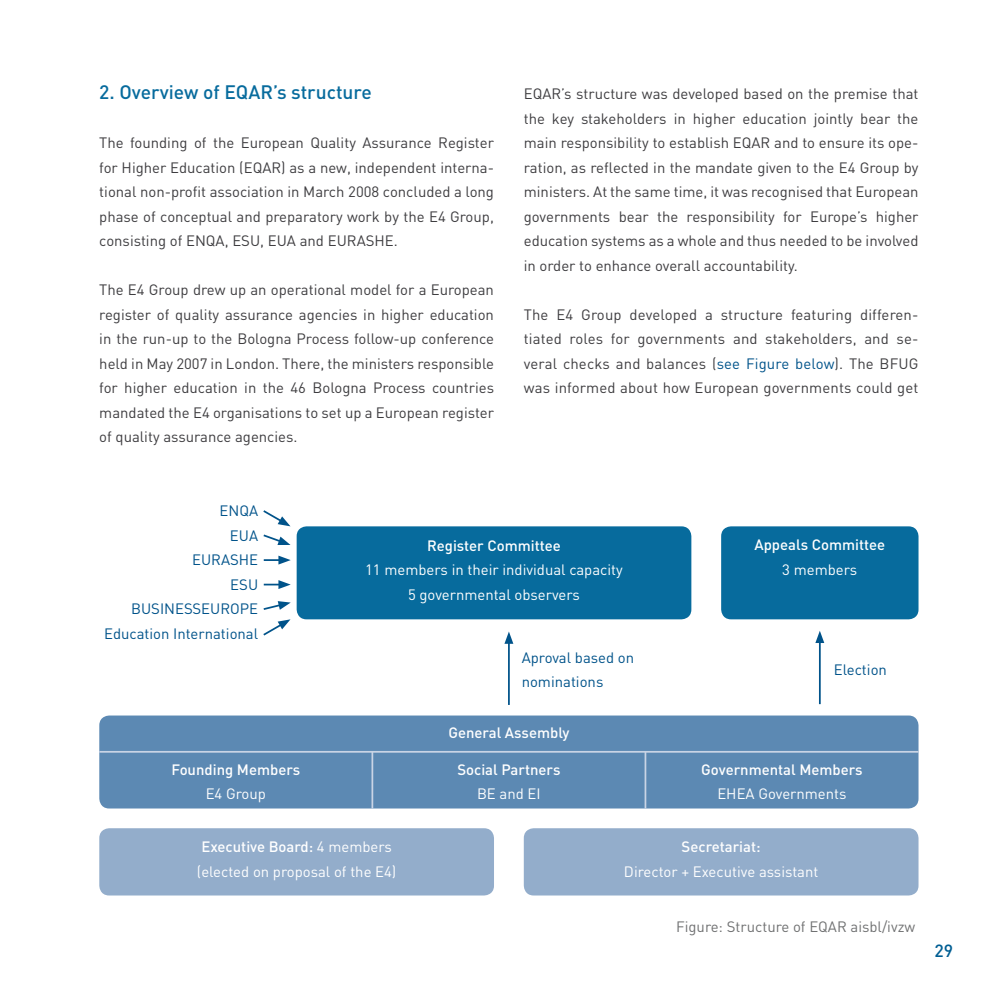
<style>
.page{position:relative;width:993px;height:993px;background:#fff}
.page>*{position:absolute;margin:0;border:0;box-sizing:border-box;transform-origin:0 0}
.t1{font:500 19.25px "DINOT";color:#076b9d}
.t2{font:500 17.5px "DINOT";color:#005e93}
.t3{font:14.88px/24.5px "DINOT";color:#3e3d40}
.t4{font:14.88px/24.5px "DINOT";color:#fff;text-align:center}
.t5{font:500 14.88px "DINOT";color:#fff}
.t6{font:14.88px/24.5px "DINOT";color:#00538a;text-align:right}
.t7{font:14.88px "DINOT";color:#707172}
.s1{color:#00538a}
.s2{font-weight:500}
</style>
<div class="page">
<div style="left:99px;top:715px;width:819px;height:93px;background:#5c89b3;border-radius:10px"></div>
<hr style="left:99px;top:750px;width:819px;height:2px;background:#c9d4e5">
<hr style="left:371px;top:751px;width:2px;height:57px;background:#c9d4e5">
<hr style="left:644px;top:751px;width:2px;height:57px;background:#c9d4e5">
<div style="left:99px;top:828px;width:395px;height:67px;background:#93adcb;border-radius:10px"></div>
<div style="left:523px;top:828px;width:395px;height:67px;background:#93adcb;border-radius:10px"></div>
<div style="left:296px;top:526px;width:395px;height:93px;background:#076b9d;border-radius:10px"></div>
<div style="left:721px;top:526px;width:197px;height:93px;background:#076b9d;border-radius:10px"></div>
<svg style="left:264px;top:555px;width:26px;height:9px"></svg>
<svg style="left:263px;top:510px;width:27px;height:16px"></svg>
<svg style="left:263px;top:619px;width:27px;height:17px"></svg>
<svg style="left:264px;top:580px;width:26px;height:9px"></svg>
<svg style="left:263px;top:534px;width:27px;height:11px"></svg>
<svg style="left:263px;top:601px;width:27px;height:9px"></svg>
<hr style="left:508px;top:641px;width:1px;height:63px;background:#00538a">
<svg style="left:504px;top:631px;width:9px;height:12px"></svg>
<hr style="left:818px;top:640px;width:2px;height:64px;background:#00538a">
<svg style="left:815px;top:631px;width:9px;height:11px"></svg>
<p class="t1" style="left:99px;top:79px;width:274px">2. Overview of EQAR’s structure</p>
<p class="t3" style="left:99px;top:130px;width:396px">The founding of the European Quality Assurance Register for Higher Education (EQAR) as a new, independent interna&shy;tional non-profit association in March 2008 concluded a long phase of conceptual and preparatory work by the E4 Group, consisting of ENQA, ESU, EUA and EURASHE.</p>
<p class="t3" style="left:99px;top:277px;width:396px;text-align:justify">The E4 Group drew up an operational model for a European register of quality assurance agencies in higher education in the run-up to the Bologna Process follow-up conference held in May 2007 in London. There, the ministers responsible for higher education in the 46 Bologna Process countries mandated the E4 organisations to set up a European register of quality assurance agencies.</p>
<p class="t3" style="left:523px;top:81px;width:396px;text-align:justify">EQAR’s structure was developed based on the premise that the key stakeholders in higher education jointly bear the main responsibility to establish EQAR and to ensure its ope&shy;ration, as reflected in the mandate given to the E4 Group by ministers. At the same time, it was recognised that European governments bear the responsibility for Europe’s higher education systems as a whole and thus needed to be involved in order to enhance overall accountability.</p>
<p class="t3" style="left:523px;top:301px;width:396px">The E4 Group developed a structure featuring differen&shy;tiated roles for governments and stakeholders, and se&shy;veral checks and balances (<span class="s1">see Figure below</span>). The BFUG was informed about how European governments could get</p>
<p class="t6" style="left:104px;top:497px;width:155px">ENQA<br>EUA<br>EURASHE<br>ESU<br>BUSINESSEUROPE<br>Education International</p>
<p class="t5" style="left:427px;top:535px;width:135px">Register Committee</p>
<p class="t4" style="left:365px;top:557px;width:259px">11 members in their individual capacity<br>5 governmental observers</p>
<p class="t5" style="left:754px;top:534px;width:132px">Appeals Committee</p>
<p class="t4" style="left:782px;top:556px;width:76px">3 members</p>
<p class="t6" style="left:521px;top:644px;width:114px;text-align:left">Aproval based on nominations</p>
<p class="t6" style="left:833px;top:656px;width:55px">Election</p>
<p class="t5" style="left:448px;top:722px;width:123px">General Assembly</p>
<p class="t5" style="left:457px;top:759px;width:104px">Social Partners</p>
<p class="t4" style="left:477px;top:781px;width:65px">BE and EI</p>
<p class="t5" style="left:701px;top:759px;width:163px">Governmental Members</p>
<p class="t4" style="left:717px;top:781px;width:131px">EHEA Governments</p>
<p class="t5" style="left:171px;top:759px;width:130px">Founding Members</p>
<p class="t4" style="left:206px;top:781px;width:62px">E4 Group</p>
<p class="t4" style="left:197px;top:833px;width:201px"><span class="s2">Executive Board:</span> 4 members (elected on proposal of the E4)</p>
<p class="t5" style="left:681px;top:836px;width:80px">Secretariat:</p>
<p class="t4" style="left:623px;top:858px;width:196px">Director + Executive assistant</p>
<p class="t7" style="left:676px;top:916px;width:240px">Figure: Structure of EQAR aisbl/ivzw</p>
<p class="t2" style="left:934px;top:938px;width:20px">29</p>
</div>
